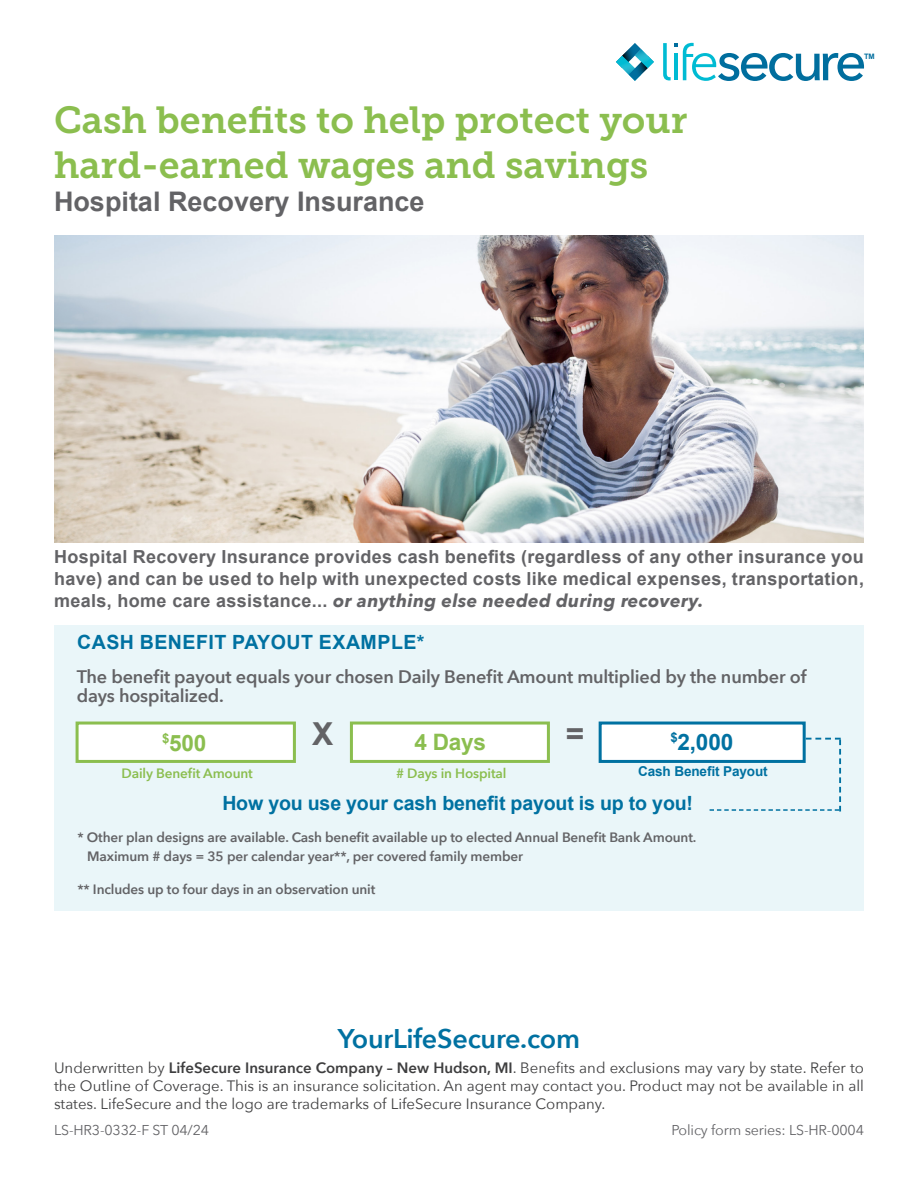
<style>
.page{position:relative;width:918px;height:1188px;background:#fff}
.page>*{position:absolute;margin:0;border:0;box-sizing:border-box;transform-origin:0 0}
.t1{font:37.5px/45px "Museo Slab 700";color:#8bbe4f}
.Body{font:700 31.65px "Arial";color:#636366}
.t2{font:700 27px "Arial";color:#636366}
.Body-2{font:600 27px "Avenir Next";letter-spacing:-.01em;color:#0071a1}
.Body-3{font:700 22.65px "Arial";letter-spacing:-.01em;color:#8bbe4f}
.Body-4{font:700 22.65px "Arial";color:#0071a1}
.Body-5{font:700 19.65px "Arial";letter-spacing:-.01em;color:#0071a1}
.Body-6{font:700 19.65px "Arial";letter-spacing:.025em;color:#0071a1}
.Body-7{font:600 18.15px/19.6px "Avenir Next";letter-spacing:-.01em;color:#636366}
.t3{font:700 18px/21.6px "Arial";letter-spacing:.02em;color:#636366;text-align:justify}
.Body-8{font:15px/18px "Avenir Next";color:#3e3e3f;text-align:justify}
.Body-9{font:14.25px "Avenir Next";letter-spacing:-.01em;color:#636366}
.Body-10{font:600 13.5px/19.6px "Avenir Next";letter-spacing:-.01em;color:#636366}
.Body-11{font:600 13.5px "Avenir Next";letter-spacing:-.01em;color:#8bbe4f}
.Body-12{font:700 13.5px "Arial";letter-spacing:-.01em;color:#0071a1}
.Body-13{font:700 13.2px "Arial";color:#0071a1}
.t4{font:700 7.5px "Arial";color:#006e9e}
.s1{font-family:"Avenir Next";font-style:italic}
.s2{font-weight:600}
</style>
<div class="page">
<img style="left:54px;top:236px;width:810px;height:306px">
<svg style="left:616px;top:43px;width:38px;height:38px"></svg>
<svg style="left:663px;top:43px;width:201px;height:38px"></svg>
<div style="left:54px;top:625px;width:810px;height:285px;background:#eaf6f9"></div>
<div style="left:76px;top:722px;width:220px;height:41px;background:#fff;border:3px solid #8bbe4f"></div>
<div style="left:350px;top:722px;width:200px;height:41px;background:#fff;border:3px solid #8bbe4f"></div>
<div style="left:599px;top:722px;width:207px;height:41px;background:#fff;border:3px solid #0071a1"></div>
<svg style="left:710px;top:738px;width:131px;height:73px"></svg>
<p class="t1" style="left:54px;top:98px;width:635px">Cash benefits to help protect your hard-earned wages and savings</p>
<p class="t2" style="left:54px;top:182px;width:372px">Hospital Recovery Insurance</p>
<p class="t4" style="left:864px;top:51px;width:12px">TM</p>
<p class="t3" style="left:54px;top:547px;width:812px">Hospital Recovery Insurance provides cash benefits (regardless of any other insurance you have) and can be used to help with unexpected costs like medical expenses, transportation, meals, home care assistance... <span class="s1">or anything else needed during recovery.</span></p>
<p class="Body-6" style="left:77px;top:629px;width:349px">CASH BENEFIT PAYOUT EXAMPLE*</p>
<p class="Body-7" style="left:77px;top:666px;width:731px">The benefit payout equals your chosen Daily Benefit Amount multiplied by the number of days hospitalized.</p>
<p class="Body-3" style="left:162px;top:727px;width:46px"><sup>$</sup>500</p>
<p class="Body-13" style="left:670px;top:728px;width:9px">$</p>
<p class="Body" style="left:312px;top:712px;width:23px">X</p>
<p class="Body" style="left:566px;top:712px;width:20px">=</p>
<p class="Body-3" style="left:414px;top:726px;width:73px">4 Days</p>
<p class="Body-4" style="left:678px;top:726px;width:57px">2,000</p>
<p class="Body-11" style="left:122px;top:762px;width:133px">Daily Benefit Amount</p>
<p class="Body-11" style="left:396px;top:762px;width:112px"># Days in Hospital</p>
<p class="Body-12" style="left:638px;top:762px;width:131px">Cash Benefit Payout</p>
<p class="Body-5" style="left:222px;top:789px;width:472px">How you use your cash benefit payout is up to you!</p>
<p class="Body-10" style="left:87px;top:827px;width:611px;text-indent:-10px">* Other plan designs are available. Cash benefit available up to elected Annual Benefit Bank Amount.<br>Maximum # days = 35 per calendar year**, per covered family member</p>
<p class="Body-10" style="left:77px;top:880px;width:299px">** Includes up to four days in an observation unit</p>
<p class="Body-2" style="left:338px;top:1016px;width:244px">YourLifeSecure.com</p>
<p class="Body-8" style="left:54px;top:1058px;width:812px">Underwritten by <span class="s2">LifeSecure Insurance Company – New Hudson, MI</span>. Benefits and exclusions may vary by state. Refer to the Outline of Coverage. This is an insurance solicitation. An agent may contact you. Product may not be available in all states. LifeSecure and the logo are trademarks of LifeSecure Insurance Company.</p>
<p class="Body-9" style="left:54px;top:1118px;width:157px">LS-HR3-0332-F ST 04/24</p>
<p class="Body-9" style="left:671px;top:1118px;width:194px">Policy form series: LS-HR-0004</p>
</div>
